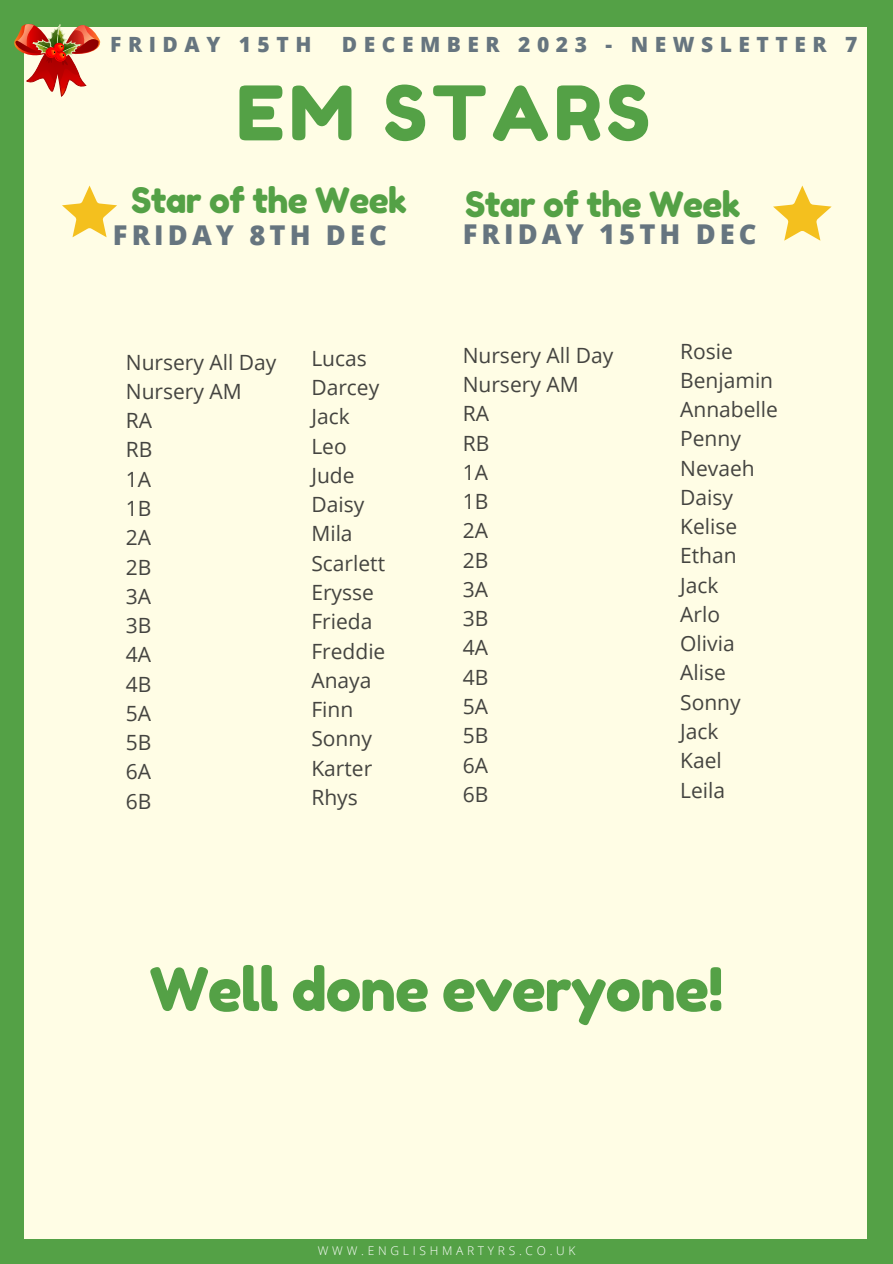
<style>
.page{position:relative;width:893px;height:1264px;background:#fff}
.page>*{position:absolute;margin:0;border:0;box-sizing:border-box;transform-origin:0 0}
.t1{font:75px "Fredoka One";letter-spacing:.065em;color:#54a146}
.t2{font:59.55px "Fredoka One";letter-spacing:-.02em;color:#54a146}
.t3{font:34.8px "Fredoka One";letter-spacing:-.02em;color:#54a146}
.t4{font:800 27.3px "Open Sans";letter-spacing:.15em;color:#66757f}
.t5{font:21px/29.2px "Open Sans";color:#444440}
.t6{font:800 21px "Open Sans";letter-spacing:.31em;color:#66757f}
.t7{font:300 12px "Open Sans";letter-spacing:.31em;color:#fff}
</style>
<div class="page">
<div style="left:0;top:0;width:892px;height:1263px;background:#54a146"></div>
<div style="left:25px;top:27px;width:841px;height:1210px;background:#fffde5"></div>
<svg style="left:62px;top:185px;width:55px;height:52px"></svg>
<svg style="left:773px;top:185px;width:58px;height:56px"></svg>
<img style="left:14px;top:23px;width:87px;height:73px">
<p class="t6" style="left:110px;top:30px;width:203px">FRIDAY 15TH</p>
<p class="t6" style="left:342px;top:30px;width:517px">DECEMBER 2023 - NEWSLETTER 7</p>
<h1 class="t1" style="left:236px;top:67px;width:415px">EM STARS</h1>
<h3 class="t3" style="left:131px;top:179px;width:277px">Star of the Week</h3>
<h3 class="t4" style="left:113px;top:216px;width:275px">FRIDAY 8TH DEC</h3>
<p class="t5" style="left:126px;top:347px;width:152px">Nursery All Day<br>Nursery AM<br>RA<br>RB<br>1A<br>1B<br>2A<br>2B<br>3A<br>3B<br>4A<br>4B<br>5A<br>5B<br>6A<br>6B</p>
<p class="t5" style="left:311px;top:343px;width:75px">Lucas<br>Darcey<br>Jack<br>Leo<br>Jude<br>Daisy<br>Mila<br>Scarlett<br>Erysse<br>Frieda<br>Freddie<br>Anaya<br>Finn<br>Sonny<br>Karter<br>Rhys</p>
<h3 class="t3" style="left:465px;top:183px;width:276px">Star of the Week</h3>
<h3 class="t4" style="left:462px;top:215px;width:295px">FRIDAY 15TH DEC</h3>
<p class="t5" style="left:462px;top:340px;width:152px">Nursery All Day<br>Nursery AM<br>RA<br>RB<br>1A<br>1B<br>2A<br>2B<br>3A<br>3B<br>4A<br>4B<br>5A<br>5B<br>6A<br>6B</p>
<p class="t5" style="left:680px;top:336px;width:99px">Rosie<br>Benjamin<br>Annabelle<br>Penny<br>Nevaeh<br>Daisy<br>Kelise<br>Ethan<br>Jack<br>Arlo<br>Olivia<br>Alise<br>Sonny<br>Jack<br>Kael<br>Leila</p>
<h2 class="t2" style="left:149px;top:953px;width:575px">Well done everyone!</h2>
<p class="t7" style="left:318px;top:1242px;width:259px">WWW.ENGLISHMARTYRS.CO.UK</p>
</div>
